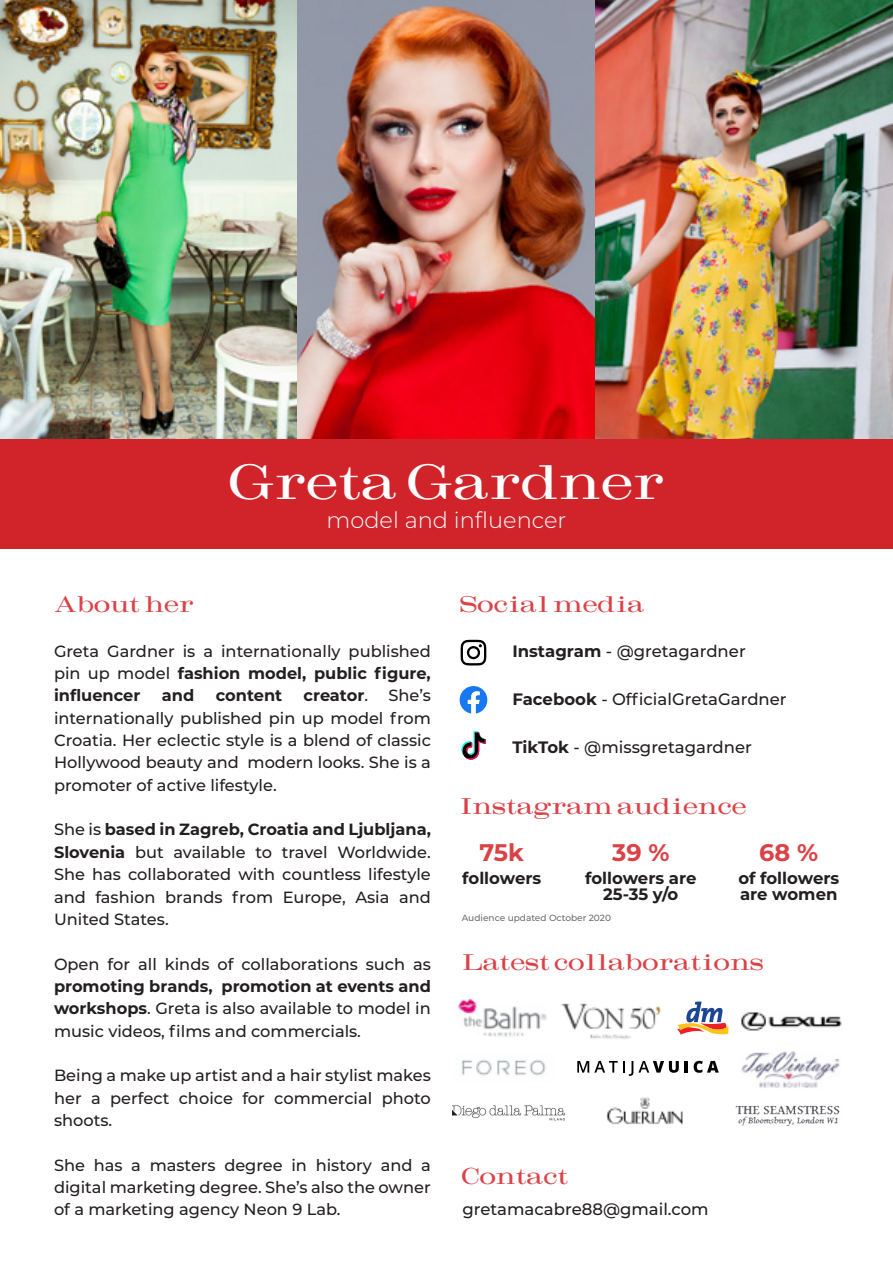
<style>
.page{position:relative;width:893px;height:1263px;background:#fff}
.page>*{position:absolute;margin:0;border:0;box-sizing:border-box;transform-origin:0 0}
.t1{font:45px "Craw Modern";color:#fff}
.t2{font:700 24px "Montserrat";color:#db4247}
.t3{font:300 22.5px "Montserrat";color:#fff}
.t4{font:21px "Craw Modern";color:#db4247}
.t5{font:500 16.5px "Montserrat";color:#231f20}
.t6{font:700 16.5px/16.5px "Montserrat";color:#231f20;text-align:center}
.t7{font:500 16.2px/22.4px "Montserrat";color:#231f20;text-align:justify}
.t8{font:700 16.2px "Montserrat";color:#231f20}
.t9{font:500 9px "Montserrat";color:#6c6d70}
.s1{font-weight:700}
.s2{font-weight:500}
</style>
<div class="page">
<img style="left:741px;top:1051px;width:99px;height:37px">
<img style="left:1px;top:1px;width:297px;height:438px">
<img style="left:298px;top:1px;width:297px;height:438px">
<img style="left:595px;top:1px;width:298px;height:438px">
<div style="left:0;top:439px;width:893px;height:110px;background:#d1232a"></div>
<svg style="left:577px;top:1061px;width:102px;height:15px"></svg>
<svg style="left:685px;top:1061px;width:3px;height:11px"></svg>
<svg style="left:694px;top:1061px;width:25px;height:12px"></svg>
<svg style="left:461px;top:731px;width:25px;height:29px"></svg>
<svg style="left:460px;top:686px;width:27px;height:28px"></svg>
<svg style="left:461px;top:640px;width:25px;height:25px"></svg>
<img style="left:561px;top:1003px;width:99px;height:37px">
<img style="left:462px;top:1059px;width:84px;height:17px">
<img style="left:452px;top:1105px;width:112px;height:16px">
<img style="left:607px;top:1097px;width:76px;height:28px">
<img style="left:735px;top:1105px;width:105px;height:20px">
<img style="left:741px;top:1012px;width:101px;height:19px">
<img style="left:457px;top:998px;width:90px;height:39px">
<svg style="left:677px;top:1001px;width:51px;height:34px"></svg>
<p class="t1" style="left:228px;top:453px;width:438px">Greta Gardner</p>
<p class="t3" style="left:326px;top:504px;width:241px">model and influencer</p>
<p class="t4" style="left:54px;top:591px;width:141px">About her</p>
<p class="t4" style="left:460px;top:591px;width:186px">Social media</p>
<p class="t7" style="left:54px;top:639px;width:378px">Greta Gardner is a internationally published pin up model <span class="s1">fashion model, public figure, influencer</span></p>
<p class="t7" style="left:54px;top:684px;width:378px;text-indent:334px">She’s internationally published pin up model from Croatia. Her eclectic style is a blend of classic Hollywood beauty and modern looks. She is a promoter of active lifestyle.</p>
<p class="t7" style="left:54px;top:818px;width:378px">She is <span class="s1">based in Zagreb, Croatia and Ljubljana, Slovenia</span> but available to travel Worldwide.<br>She has collaborated with countless lifestyle and fashion brands from Europe, Asia and United States.</p>
<p class="t7" style="left:54px;top:952px;width:378px">Open for all kinds of collaborations such as <span class="s1">promoting brands, promotion at events and workshops</span>. Greta is also available to model in music videos, films and commercials.</p>
<p class="t7" style="left:54px;top:1064px;width:378px">Being a make up artist and a hair stylist makes her a perfect choice for commercial photo shoots.</p>
<p class="t7" style="left:54px;top:1153px;width:378px">She has a masters degree in history and a digital marketing degree. She’s also the owner of a marketing agency Neon 9 Lab.</p>
<p class="t8" style="left:162px;top:684px;width:34px">and</p>
<p class="t8" style="left:216px;top:684px;width:68px">content</p>
<p class="t8" style="left:304px;top:684px;width:66px">creator<span class="s2">.</span></p>
<p class="t5" style="left:512px;top:639px;width:235px"><span class="s1">Instagram</span> - @gretagardner</p>
<p class="t5" style="left:512px;top:687px;width:276px"><span class="s1">Facebook</span> - OfficialGretaGardner</p>
<p class="t5" style="left:512px;top:735px;width:241px"><span class="s1">TikTok</span> - @missgretagardner</p>
<p class="t4" style="left:460px;top:792px;width:288px">Instagram audience</p>
<p class="t2" style="left:479px;top:835px;width:46px">75k</p>
<p class="t2" style="left:612px;top:835px;width:59px">39 %</p>
<p class="t2" style="left:759px;top:835px;width:60px">68 %</p>
<p class="t6" style="left:462px;top:869px;width:81px">followers</p>
<p class="t6" style="left:585px;top:869px;width:113px">followers are<br>25-35 y/o</p>
<p class="t6" style="left:738px;top:869px;width:102px;text-align:left">of followers are women</p>
<p class="t9" style="left:462px;top:911px;width:151px">Audience updated October 2020</p>
<p class="t4" style="left:462px;top:948px;width:303px">Latest collaborations</p>
<p class="t4" style="left:461px;top:1162px;width:108px">Contact</p>
<p class="t5" style="left:462px;top:1197px;width:248px">gretamacabre88@gmail.com</p>
</div>
